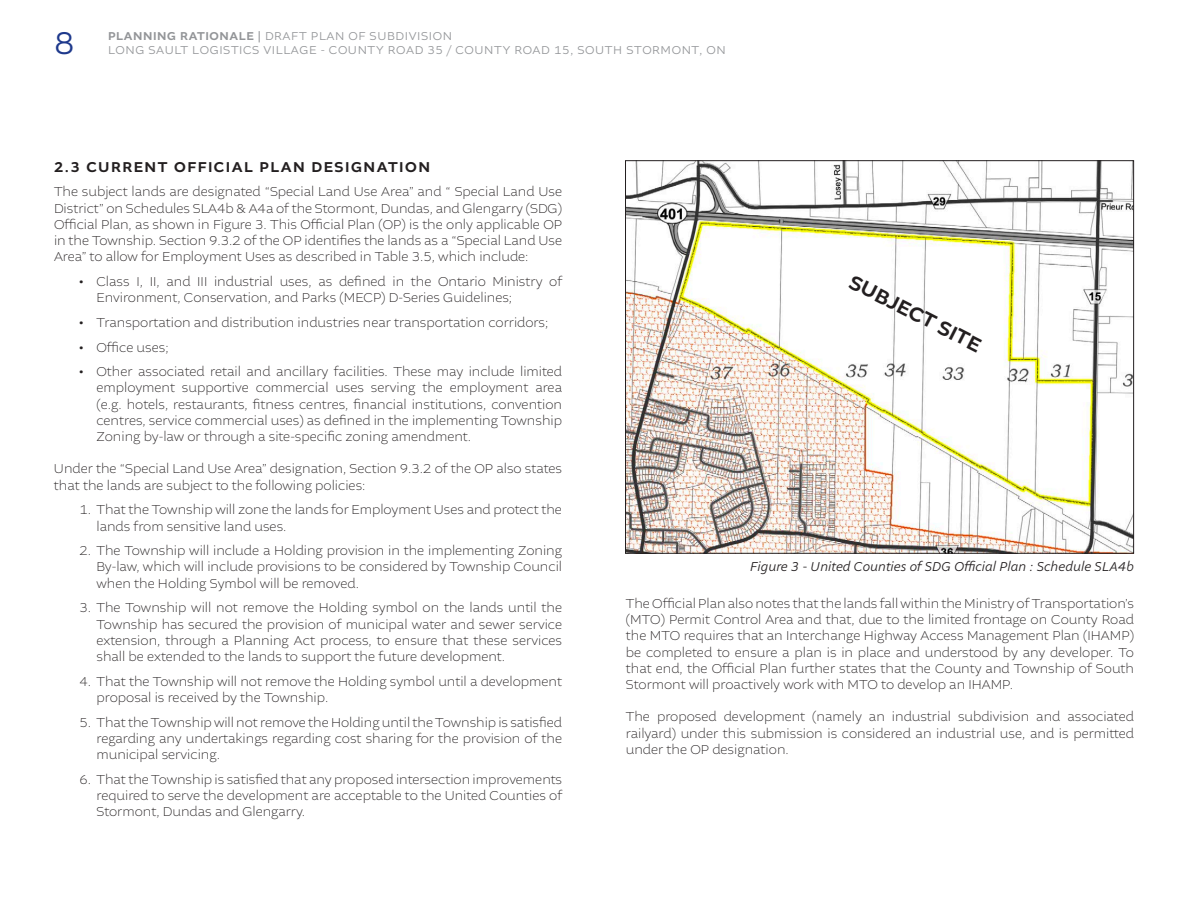
<style>
.page{position:relative;width:1188px;height:918px;background:#fff}
.page>*{position:absolute;margin:0;border:0;box-sizing:border-box;transform-origin:0 0}
.t1{font:300 33px "Altivo";color:#1e398c}
.t2{font:500 21px "Altivo";color:#231f20}
.subheadersection{font:500 15px "Altivo";letter-spacing:.1em;color:#231f20}
.Body_Text{font:200 13.5px/16.2px "Altivo";color:#231f20;text-align:justify}
.Body_Text-2{font:italic 300 13.5px "Altivo";color:#231f20}
.t3{font:300 12px/14.4px "Altivo";letter-spacing:.05em;color:#939598}
.s1{font-weight:500}
.s2{font-weight:700}
</style>
<div class="page">
<img style="left:627px;top:162px;width:505px;height:390px">
<h1 class="t1" style="left:54px;top:22px;width:22px">8</h1>
<p class="t3" style="left:108px;top:29px;width:619px"><span class="s1">PLANNING RATIONALE |</span> DRAFT PLAN OF SUBDIVISION<br>LONG SAULT LOGISTICS VILLAGE - COUNTY ROAD 35 / COUNTY ROAD 15, SOUTH STORMONT, ON</p>
<p class="subheadersection" style="left:54px;top:157px;width:378px">2.3 CURRENT OFFICIAL PLAN DESIGNATION</p>
<p class="Body_Text" style="left:54px;top:184px;width:510px">The subject lands are designated “Special Land Use Area” and “ Special Land Use District” on Schedules SLA4b &amp; A4a of the Stormont, Dundas, and Glengarry (SDG)<br>Official Plan, as shown in Figure 3. This Official Plan (OP) is the only applicable OP in the Township. Section 9.3.2 of the OP identifies the lands as a “Special Land Use Area” to allow for Employment Uses as described in Table 3.5, which include:</p>
<p class="Body_Text" style="left:97px;top:273px;width:467px;text-indent:-17px"><span class="s2">•</span> Class I, II, and III industrial uses, as defined in the Ontario Ministry of<br>Environment, Conservation, and Parks (MECP) D-Series Guidelines;</p>
<p class="Body_Text" style="left:80px;top:314px;width:470px"><span class="s2">•</span> Transportation and distribution industries near transportation corridors;</p>
<p class="Body_Text" style="left:80px;top:339px;width:91px"><span class="s2">•</span> Office uses;</p>
<p class="Body_Text" style="left:97px;top:364px;width:467px;text-indent:-17px"><span class="s2">•</span> Other associated retail and ancillary facilities. These may include limited employment supportive commercial uses serving the employment area (e.g. hotels, restaurants, fitness centres, financial institutions, convention centres, service commercial uses) as defined in the implementing Township Zoning by-law or through a site-specific zoning amendment.</p>
<p class="Body_Text" style="left:54px;top:461px;width:510px">Under the “Special Land Use Area” designation, Section 9.3.2 of the OP also states that the lands are subject to the following policies:</p>
<p class="Body_Text" style="left:97px;top:502px;width:467px;text-indent:-17px">1. That the Township will zone the lands for Employment Uses and protect the lands from sensitive land uses.</p>
<p class="Body_Text" style="left:97px;top:543px;width:467px;text-indent:-17px">2. The Township will include a Holding provision in the implementing Zoning By-law, which will include provisions to be considered by Township Council when the Holding Symbol will be removed.</p>
<p class="Body_Text" style="left:97px;top:600px;width:467px;text-indent:-17px">3. The Township will not remove the Holding symbol on the lands until the Township has secured the provision of municipal water and sewer service extension, through a Planning Act process, to ensure that these services shall be extended to the lands to support the future development.</p>
<p class="Body_Text" style="left:97px;top:673px;width:467px;text-indent:-17px">4. That the Township will not remove the Holding symbol until a development proposal is received by the Township.</p>
<p class="Body_Text" style="left:97px;top:714px;width:467px;text-indent:-17px">5. That the Township will not remove the Holding until the Township is satisfied regarding any undertakings regarding cost sharing for the provision of the municipal servicing.</p>
<p class="Body_Text" style="left:97px;top:771px;width:467px;text-indent:-17px">6. That the Township is satisfied that any proposed intersection improvements required to serve the development are acceptable to the United Counties of Stormont, Dundas and Glengarry.</p>
<p class="t2" style="left:857px;top:268px;width:146px;rotate:27deg">SUBJECT SITE</p>
<p class="Body_Text-2" style="left:750px;top:558px;width:385px">Figure 3 - United Counties of SDG Official Plan : Schedule SLA4b</p>
<p class="Body_Text" style="left:626px;top:595px;width:510px">The Official Plan also notes that the lands fall within the Ministry of Transportation’s (MTO) Permit Control Area and that, due to the limited frontage on County Road the MTO requires that an Interchange Highway Access Management Plan (IHAMP) be completed to ensure a plan is in place and understood by any developer. To that end, the Official Plan further states that the County and Township of South Stormont will proactively work with MTO to develop an IHAMP.</p>
<p class="Body_Text" style="left:626px;top:709px;width:510px">The proposed development (namely an industrial subdivision and associated railyard) under this submission is considered an industrial use, and is permitted under the OP designation.</p>
</div>
